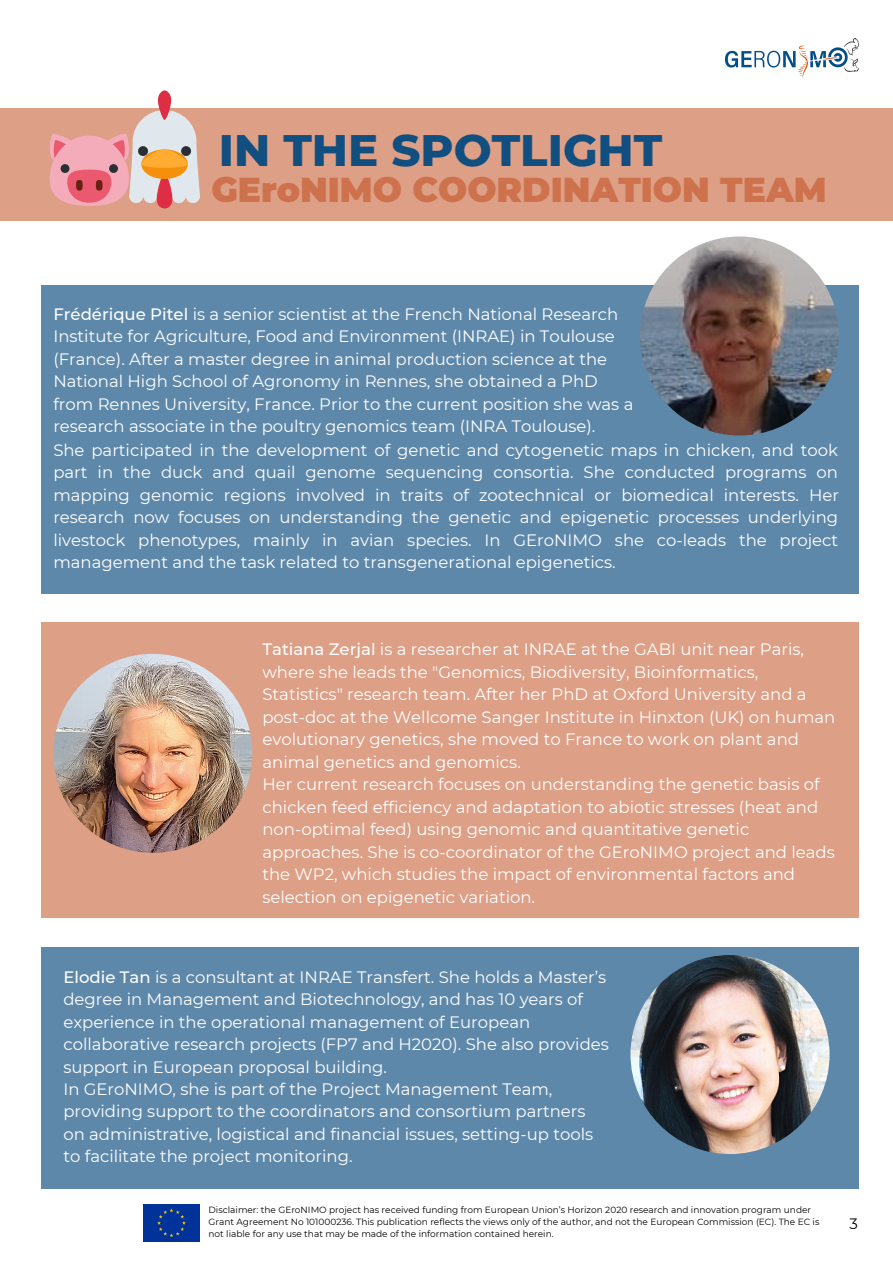
<style>
.page{position:relative;width:893px;height:1264px;background:#fff}
.page>*{position:absolute;margin:0;border:0;box-sizing:border-box;transform-origin:0 0}
.t1{font:800 45px "Montserrat";color:#114f81}
.t2{font:900 34.5px "Montserrat";color:#ce724d}
.t3{font:16.5px/22.5px "Montserrat";color:#fff}
.t4{font:15px "Montserrat";color:#000}
.t5{font:9px/12px "Montserrat";color:#000}
.s1{font-weight:500}
</style>
<div class="page">
<div style="left:41px;top:947px;width:817px;height:241px;background:#5e88aa"></div>
<div style="left:143px;top:1204px;width:57px;height:37px;background:#039"></div>
<div style="left:0;top:108px;width:892px;height:113px;background:#dd9f86"></div>
<img style="left:725px;top:38px;width:134px;height:40px">
<div style="left:41px;top:285px;width:817px;height:308px;background:#5e88aa"></div>
<img style="left:640px;top:236px;width:199px;height:199px;border-radius:50%">
<div style="left:41px;top:622px;width:817px;height:296px;background:#dd9f86"></div>
<img style="left:53px;top:654px;width:199px;height:198px;border-radius:50%">
<img style="left:630px;top:955px;width:199px;height:198px;border-radius:50%">
<svg style="left:49px;top:90px;width:151px;height:118px"></svg>
<h1 class="t1" style="left:219px;top:122px;width:445px">IN THE SPOTLIGHT</h1>
<h2 class="t2" style="left:211px;top:168px;width:616px">GEroNIMO COORDINATION TEAM</h2>
<p class="t3" style="left:53px;top:302px;width:581px"><span class="s1">Frédérique Pitel</span> is a senior scientist at the French National Research Institute for Agriculture, Food and Environment (INRAE) in Toulouse (France). After a master degree in animal production science at the National High School of Agronomy in Rennes, she obtained a PhD from Rennes University, France. Prior to the current position she was a research associate in the poultry genomics team (INRA Toulouse).</p>
<p class="t3" style="left:53px;top:438px;width:787px;text-align:justify">She participated in the development of genetic and cytogenetic maps in chicken, and took part in the duck and quail genome sequencing consortia. She conducted programs on mapping genomic regions involved in traits of zootechnical or biomedical interests. Her research now focuses on understanding the genetic and epigenetic processes underlying livestock phenotypes, mainly in avian species. In GEroNIMO she co-leads the project management and the task related to transgenerational epigenetics.</p>
<p class="t3" style="left:262px;top:638px;width:574px"><span class="s1">Tatiana Zerjal</span> is a researcher at INRAE at the GABI unit near Paris, where she leads the "Genomics, Biodiversity, Bioinformatics, Statistics" research team. After her PhD at Oxford University and a post-doc at the Wellcome Sanger Institute in Hinxton (UK) on human evolutionary genetics, she moved to France to work on plant and animal genetics and genomics.<br>Her current research focuses on understanding the genetic basis of chicken feed efficiency and adaptation to abiotic stresses (heat and non-optimal feed) using genomic and quantitative genetic approaches. She is co-coordinator of the GEroNIMO project and leads the WP2, which studies the impact of environmental factors and selection on epigenetic variation.</p>
<p class="t3" style="left:63px;top:965px;width:547px"><span class="s1">Elodie Tan</span> is a consultant at INRAE Transfert. She holds a Master’s degree in Management and Biotechnology, and has 10 years of experience in the operational management of European collaborative research projects (FP7 and H2020). She also provides support in European proposal building.<br>In GEroNIMO, she is part of the Project Management Team, providing support to the coordinators and consortium partners on administrative, logistical and financial issues, setting-up tools to facilitate the project monitoring.</p>
<p class="t5" style="left:208px;top:1203px;width:612px">Disclaimer: the GEroNIMO project has received funding from European Union’s Horizon 2020 research and innovation program under<br>Grant Agreement No 101000236. This publication reflects the views only of the author, and not the European Commission (EC). The EC is not liable for any use that may be made of the information contained herein.</p>
<p class="t4" style="left:849px;top:1214px;width:10px">3</p>
</div>
